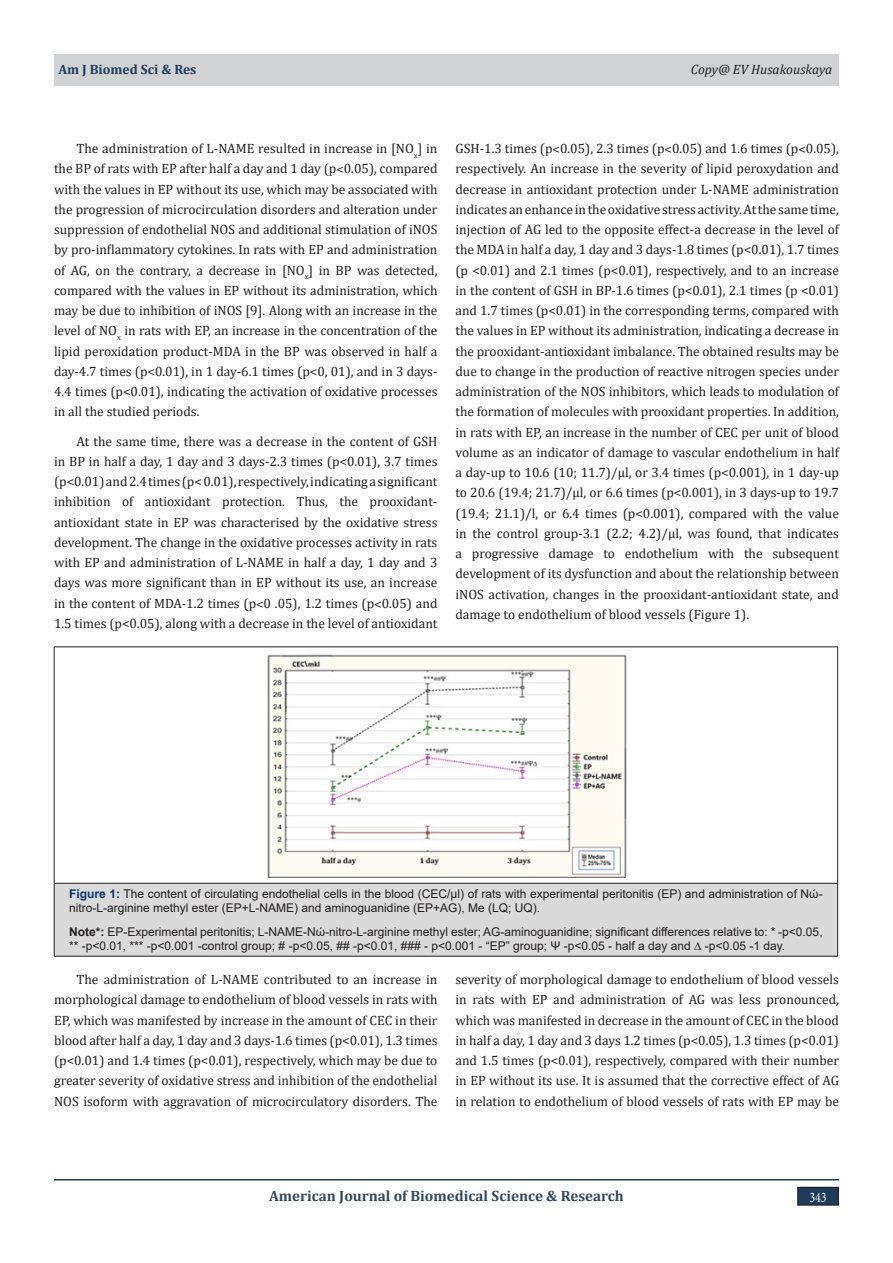
<style>
.page{position:relative;width:893px;height:1263px;background:#fff}
.page>*{position:absolute;margin:0;border:0;box-sizing:border-box;transform-origin:0 0}
.t1{font:700 15px "Cambria";color:#34495e}
.t2{font:14.7px "Minion Pro";color:#fff;scale:.83 1}
.t3{font:13.5px/20.2px "Cambria";color:#231f20;text-align:justify}
.t4{font:italic 13.5px "Cambria";color:#231f20}
.t5{font:700 13.5px "Cambria";color:#1e3c5a}
.t6{font:12px/14.4px "Arial";color:#231f20}
.s1{font-weight:700;color:#0e356a}
.s2{font-weight:700}
</style>
<div class="page">
<hr style="left:54px;top:1179px;width:785px;height:1px;background:#1e3c5a">
<div style="left:54px;top:54px;width:785px;height:31px;background:#d1d2d4"></div>
<div style="left:798px;top:1187px;width:40px;height:18px;background:#1e3c5a"></div>
<div style="left:797px;top:1187px;width:42px;height:19px;border:1px solid #231f20"></div>
<div style="left:54px;top:883px;width:784px;height:73px;background:#dadada"></div>
<hr style="left:54px;top:647px;width:784px;height:1px;background:#231f20">
<hr style="left:54px;top:647px;width:1px;height:236px;background:#231f20">
<hr style="left:837px;top:647px;width:1px;height:236px;background:#231f20">
<hr style="left:54px;top:883px;width:784px;height:1px;background:#231f20">
<hr style="left:54px;top:883px;width:1px;height:73px;background:#231f20">
<hr style="left:837px;top:883px;width:1px;height:73px;background:#231f20">
<hr style="left:54px;top:956px;width:784px;height:1px;background:#231f20">
<img style="left:267px;top:654px;width:359px;height:223px">
<p class="t5" style="left:58px;top:59px;width:139px">Am J Biomed Sci &amp; Res</p>
<p class="t4" style="left:691px;top:59px;width:143px">Copy@ EV Husakouskaya</p>
<p class="t3" style="left:54px;top:138px;width:385px;text-indent:22px">The administration of L-NAME resulted in increase in [NO<sub>x</sub>] in the BP of rats with EP after half a day and 1 day (p˂0.05), compared with the values in EP without its use, which may be associated with the progression of microcirculation disorders and alteration under suppression of endothelial NOS and additional stimulation of iNOS by pro-inflammatory cytokines. In rats with EP and administration of AG, on the contrary, a decrease in [NO<sub>x</sub>] in BP was detected, compared with the values in EP without its administration, which may be due to inhibition of iNOS [9]. Along with an increase in the level of NO<sub>x</sub> in rats with EP, an increase in the concentration of the lipid peroxidation product-MDA in the BP was observed in half a day-4.7 times (p&lt;0.01), in 1 day-6.1 times (p&lt;0, 01), and in 3 days-4.4 times (p&lt;0.01), indicating the activation of oxidative processes in all the studied periods.</p>
<p class="t3" style="left:54px;top:431px;width:385px;text-indent:22px">At the same time, there was a decrease in the content of GSH in BP in half a day, 1 day and 3 days-2.3 times (p&lt;0.01), 3.7 times (p&lt;0.01) and 2.4 times (p&lt; 0.01), respectively, indicating a significant inhibition of antioxidant protection. Thus, the prooxidant&shy;antioxidant state in EP was characterised by the oxidative stress development. The change in the oxidative processes activity in rats with EP and administration of L-NAME in half a day, 1 day and 3 days was more significant than in EP without its use, an increase in the content of MDA-1.2 times (p˂0 .05), 1.2 times (p˂0.05) and 1.5 times (p&lt;0.05), along with a decrease in the level of antioxidant</p>
<p class="t3" style="left:455px;top:138px;width:385px">GSH-1.3 times (p˂0.05), 2.3 times (p˂0.05) and 1.6 times (p˂0.05), respectively. An increase in the severity of lipid peroxydation and decrease in antioxidant protection under L-NAME administration indicates an enhance in the oxidative stress activity. At the same time, injection of AG led to the opposite effect-a decrease in the level of the MDA in half a day, 1 day and 3 days-1.8 times (p&lt;0.01), 1.7 times (p &lt;0.01) and 2.1 times (p&lt;0.01), respectively, and to an increase in the content of GSH in BP-1.6 times (p&lt;0.01), 2.1 times (p &lt;0.01) and 1.7 times (p&lt;0.01) in the corresponding terms, compared with the values in EP without its administration, indicating a decrease in the prooxidant-antioxidant imbalance. The obtained results may be due to change in the production of reactive nitrogen species under administration of the NOS inhibitors, which leads to modulation of the formation of molecules with prooxidant properties. In addition, in rats with EP, an increase in the number of CEC per unit of blood volume as an indicator of damage to vascular endothelium in half a day-up to 10.6 (10; 11.7)/μl, or 3.4 times (p&lt;0.001), in 1 day-up to 20.6 (19.4; 21.7)/μl, or 6.6 times (p&lt;0.001), in 3 days-up to 19.7 (19.4; 21.1)/l, or 6.4 times (p&lt;0.001), compared with the value in the control group-3.1 (2.2; 4.2)/µl, was found, that indicates a progressive damage to endothelium with the subsequent development of its dysfunction and about the relationship between iNOS activation, changes in the prooxidant-antioxidant state, and damage to endothelium of blood vessels (Figure 1).</p>
<p class="t6" style="left:69px;top:886px;width:755px"><span class="s1">Figure 1:</span> The content of circulating endothelial cells in the blood (CEC/µl) of rats with experimental peritonitis (EP) and administration of Nώ&shy;nitro-L-arginine methyl ester (EP+L-NAME) and aminoguanidine (EP+AG), Me (LQ; UQ).</p>
<p class="t6" style="left:69px;top:924px;width:755px"><span class="s2">Note*:</span> EP-Experimental peritonitis; L-NAME-Nώ-nitro-L-arginine methyl ester; AG-aminoguanidine; significant differences relative to: * -p&lt;0.05, ** -p&lt;0.01, *** -p&lt;0.001 -control group; # -p&lt;0.05, ## -p&lt;0.01, ### - p&lt;0.001 - “EP” group; Ψ -p&lt;0.05 - half a day and ∆ -p&lt;0.05 -1 day.</p>
<p class="t3" style="left:54px;top:969px;width:385px;text-indent:22px">The administration of L-NAME contributed to an increase in morphological damage to endothelium of blood vessels in rats with EP, which was manifested by increase in the amount of CEC in their blood after half a day, 1 day and 3 days-1.6 times (p&lt;0.01), 1.3 times (p&lt;0.01) and 1.4 times (p&lt;0.01), respectively, which may be due to greater severity of oxidative stress and inhibition of the endothelial NOS isoform with aggravation of microcirculatory disorders. The</p>
<p class="t3" style="left:455px;top:969px;width:385px">severity of morphological damage to endothelium of blood vessels in rats with EP and administration of AG was less pronounced, which was manifested in decrease in the amount of CEC in the blood in half a day, 1 day and 3 days 1.2 times (p&lt;0.05), 1.3 times (p&lt;0.01) and 1.5 times (p&lt;0.01), respectively, compared with their number in EP without its use. It is assumed that the corrective effect of AG in relation to endothelium of blood vessels of rats with EP may be</p>
<p class="t1" style="left:269px;top:1185px;width:356px">American Journal of Biomedical Science &amp; Research</p>
<p class="t2" style="left:809px;top:1187px;width:23px">343</p>
</div>
